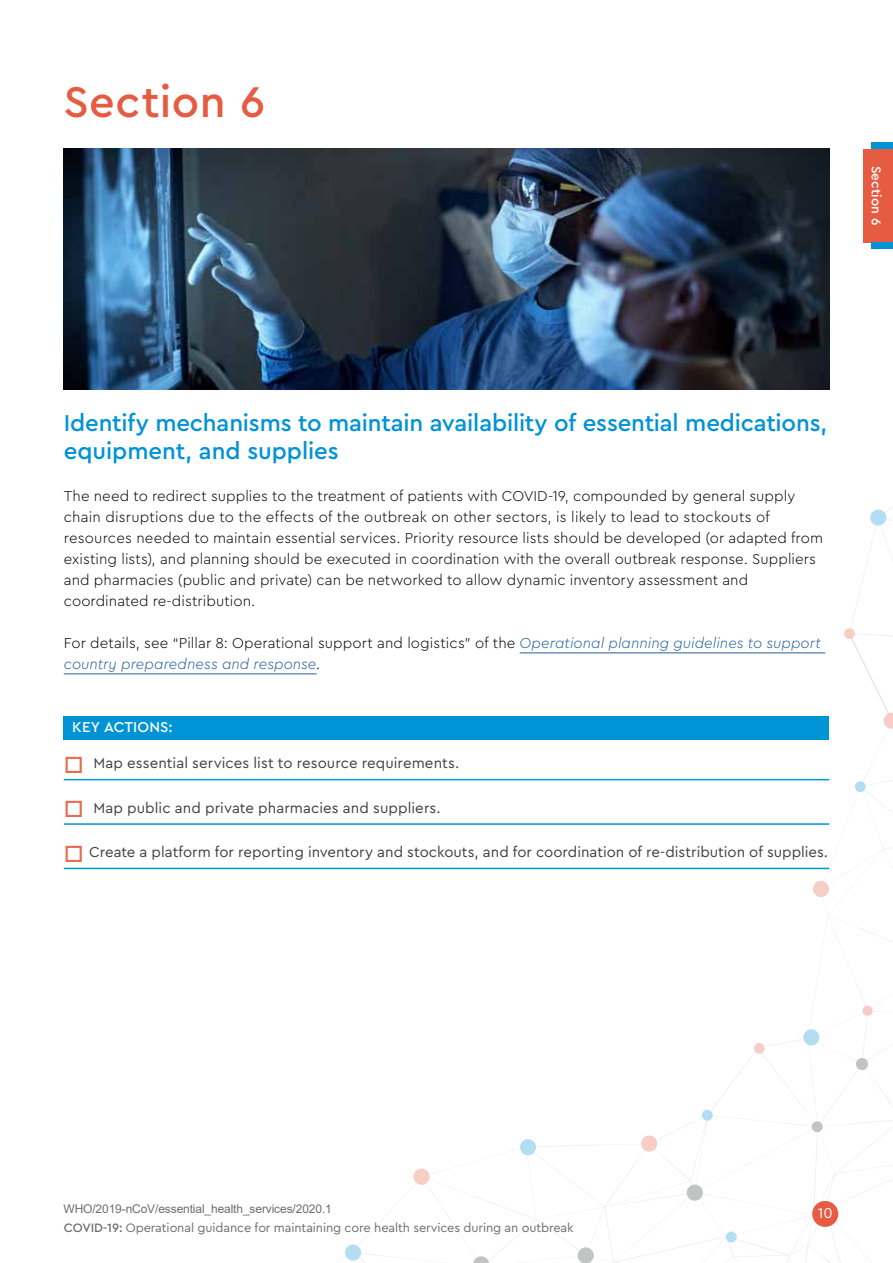
<style>
.page{position:relative;width:893px;height:1263px;background:#fff}
.page>*{position:absolute;margin:0;border:0;box-sizing:border-box;transform-origin:0 0}
.t1{font:500 45px "Cera Pro";letter-spacing:.01em;color:#e65c42}
.t2{font:500 24px/28.8px "Cera Pro";letter-spacing:-.005em;color:#0093d5}
.t3{font:300 15px/21px "Cera Pro";letter-spacing:.005em;color:#000}
.t4{font:15px "Cera Pro";color:#414042}
.t5{font:italic 300 15px/21px "Cera Pro";letter-spacing:.005em;color:#215e9e}
.t6{font:500 15px "Cera Pro";letter-spacing:.005em;color:#fff}
.t7{font:15px "Cera Pro";color:#fff}
.t8{font:500 13.5px "Cera Pro";letter-spacing:.01em;color:#fff}
.t9{font:12.75px "Cera Pro";letter-spacing:-.01em;color:#6d6e71}
.t10{font:12px "Arial";letter-spacing:-.01em;color:#6d6e70}
.s1{font-style:normal;color:#000}
.s2{color:#000}
.s3{font-weight:500}
</style>
<div class="page">
<svg style="left:257px;top:506px;width:636px;height:757px"></svg>
<svg style="left:345px;top:1244px;width:16px;height:17px"></svg>
<div style="left:856px;top:1058px;width:12px;height:12px;background:#c2c3c3;border-radius:50%"></div>
<div style="left:862px;top:1006px;width:11px;height:10px;background:#f7cec6;border-radius:50%"></div>
<div style="left:813px;top:881px;width:16px;height:16px;background:#f7cec6;border-radius:50%"></div>
<svg style="left:870px;top:509px;width:16px;height:17px"></svg>
<div style="left:803px;top:1029px;width:16px;height:16px;background:#b3def2;border-radius:50%"></div>
<svg style="left:641px;top:1135px;width:16px;height:17px"></svg>
<svg style="left:413px;top:1169px;width:17px;height:16px"></svg>
<div style="left:578px;top:1247px;width:16px;height:16px;background:#c2c3c3;border-radius:50%"></div>
<div style="left:702px;top:1110px;width:11px;height:11px;background:#b3def2;border-radius:50%"></div>
<div style="left:726px;top:1231px;width:11px;height:11px;background:#b3def2;border-radius:50%"></div>
<div style="left:812px;top:1121px;width:11px;height:11px;background:#c2c3c3;border-radius:50%"></div>
<div style="left:812px;top:1201px;width:26px;height:26px;background:#e65c42;border-radius:50%"></div>
<img style="left:64px;top:149px;width:765px;height:241px">
<div style="left:863px;top:149px;width:30px;height:93px;background:#e65c42"></div>
<hr style="left:520px;top:652px;width:305px;height:1px;background:#215e9e">
<hr style="left:64px;top:673px;width:253px;height:1px;background:#215e9e">
<div style="left:64px;top:716px;width:765px;height:23px;background:#0093d5"></div>
<hr style="left:64px;top:779px;width:765px;height:1px;background:#0093d5">
<hr style="left:64px;top:749px;width:765px;height:2px;background:#fff">
<hr style="left:64px;top:823px;width:765px;height:2px;background:#0093d5">
<hr style="left:64px;top:794px;width:765px;height:1px;background:#fff">
<hr style="left:64px;top:868px;width:765px;height:1px;background:#0093d5">
<hr style="left:64px;top:838px;width:765px;height:2px;background:#fff">
<div style="left:872px;top:142px;width:21px;height:7px;background:#0093d5"></div>
<div style="left:872px;top:242px;width:21px;height:7px;background:#0093d5"></div>
<h1 class="t1" style="left:64px;top:72px;width:203px">Section 6</h1>
<p class="t8" style="left:885px;top:166px;width:61px;rotate:90deg">Section 6</p>
<h2 class="t2" style="left:64px;top:407px;width:765px">Identify mechanisms to maintain availability of essential medications, equipment, and supplies</h2>
<p class="t3" style="left:64px;top:485px;width:761px">The need to redirect supplies to the treatment of patients with COVID-19, compounded by general supply chain disruptions due to the effects of the outbreak on other sectors, is likely to lead to stockouts of resources needed to maintain essential services. Priority resource lists should be developed (or adapted from existing lists), and planning should be executed in coordination with the overall outbreak response. Suppliers and pharmacies (public and private) can be networked to allow dynamic inventory assessment and coordinated re-distribution.</p>
<p class="t5" style="left:64px;top:632px;width:759px"><span class="s1">For details, see “Pillar 8: Operational support and logistics” of the</span> Operational planning guidelines to support country preparedness and response<span class="s2">.</span></p>
<p class="t6" style="left:72px;top:717px;width:102px">KEY ACTIONS:</p>
<p class="t4" style="left:94px;top:753px;width:367px">Map essential services list to resource requirements.</p>
<p class="t4" style="left:94px;top:798px;width:349px">Map public and private pharmacies and suppliers.</p>
<p class="t4" style="left:89px;top:842px;width:740px">Create a platform for reporting inventory and stockouts, and for coordination of re-distribution of supplies.</p>
<p class="t10" style="left:63px;top:1200px;width:270px">WHO/2019-nCoV/essential_health_services/2020.1</p>
<p class="t9" style="left:64px;top:1219px;width:511px"><span class="s3">COVID-19:</span> Operational guidance for maintaining core health services during an outbreak</p>
<p class="t7" style="left:818px;top:1203px;width:16px">10</p>
</div>
